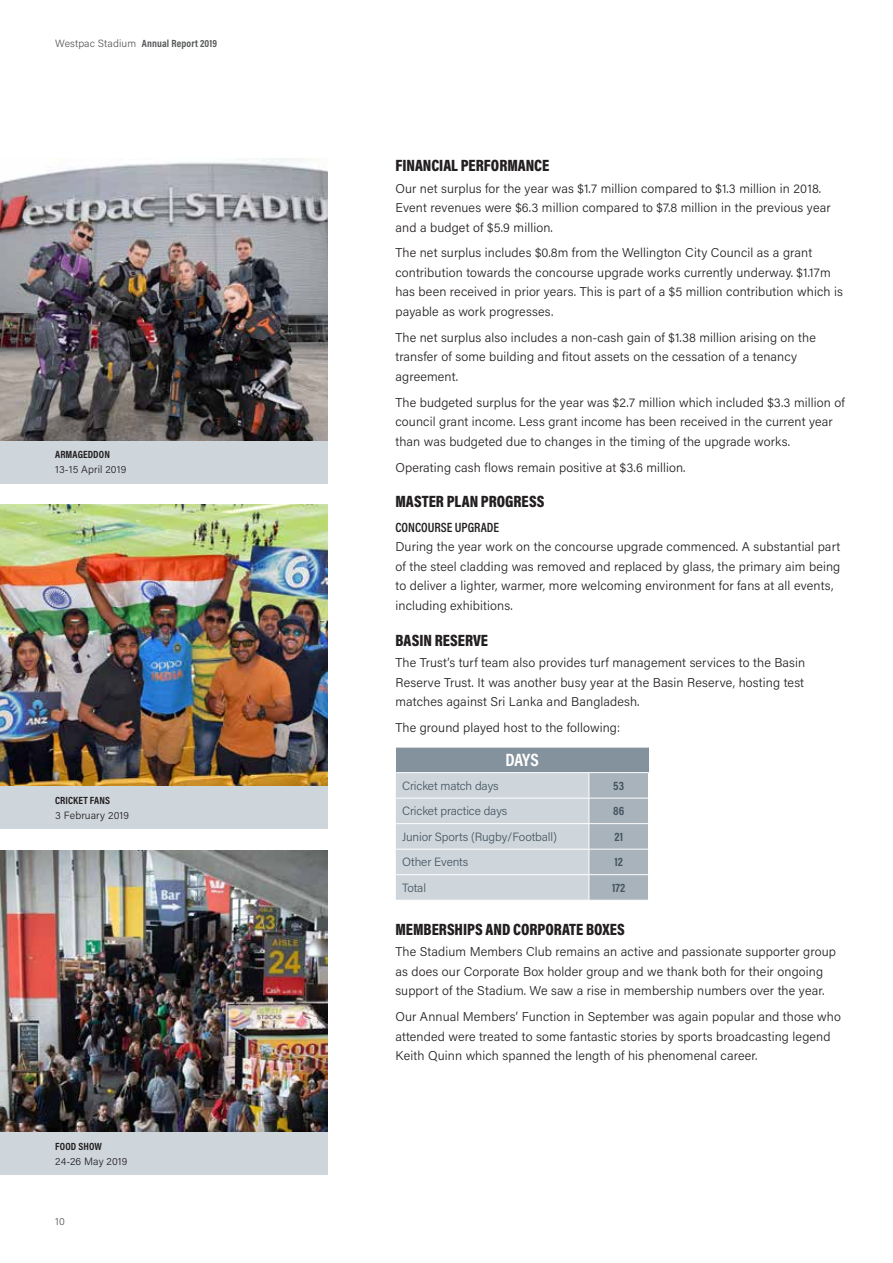
<style>
.page{position:relative;width:893px;height:1263px;background:#fff}
.page>*{position:absolute;margin:0;border:0;box-sizing:border-box;transform-origin:0 0}
.t1{font:700 18px "Acumin Pro Cond";color:#fff}
.t2{font:900 16.5px "Acumin Pro Cond";color:#231f20}
.t3{font:600 13.5px "Acumin Pro Cond";color:#231f20}
.t4{font:300 12.75px/19.5px "Acumin Pro";letter-spacing:.01em;color:#231f20}
.t5{font:300 12px "Acumin Pro";letter-spacing:-.01em;color:#455560}
.t6{font:700 12px "Acumin Pro Cond";letter-spacing:.005em;color:#455560}
.t7{font:300 10.5px "Acumin Pro";letter-spacing:.01em;color:#231f20}
.t8{font:700 10.5px "Acumin Pro Cond";letter-spacing:.01em;color:#58595b}
.t9{font:700 10.5px "Acumin Pro Cond";letter-spacing:.01em;color:#231f20}
.t10{font:300 10.5px "Acumin Pro";color:#58595b}
.s1{font-family:"Acumin Pro";font-weight:300}
</style>
<div class="page">
<div style="left:396px;top:747px;width:252px;height:26px;background:#84929d"></div>
<hr style="left:395px;top:747px;width:194px;height:1px;background:#fff">
<hr style="left:589px;top:747px;width:60px;height:1px;background:#fff">
<hr style="left:589px;top:772px;width:60px;height:1px;background:#fff">
<hr style="left:396px;top:772px;width:193px;height:1px;background:#fff">
<svg style="left:396px;top:773px;width:252px;height:127px"></svg>
<img style="left:0;top:850px;width:327px;height:282px">
<div style="left:0;top:1132px;width:327px;height:43px;background:#ced6dc"></div>
<img style="left:0;top:505px;width:327px;height:282px">
<div style="left:0;top:787px;width:327px;height:42px;background:#ced6dc"></div>
<img style="left:0;top:159px;width:327px;height:282px">
<div style="left:0;top:441px;width:327px;height:42px;background:#ced6dc"></div>
<p class="t8" style="left:55px;top:37px;width:163px"><span class="s1">Westpac Stadium</span> Annual Report 2019</p>
<p class="t9" style="left:55px;top:448px;width:56px">ARMAGEDDON</p>
<p class="t7" style="left:55px;top:463px;width:73px">13-15 April 2019</p>
<p class="t9" style="left:55px;top:794px;width:56px">CRICKET FANS</p>
<p class="t7" style="left:55px;top:808px;width:75px">3 February 2019</p>
<p class="t9" style="left:55px;top:1140px;width:48px">FOOD SHOW</p>
<p class="t7" style="left:55px;top:1154px;width:74px">24-26 May 2019</p>
<p class="t10" style="left:55px;top:1214px;width:11px">10</p>
<p class="t2" style="left:395px;top:154px;width:155px">FINANCIAL PERFORMANCE</p>
<p class="t4" style="left:395px;top:178px;width:437px">Our net surplus for the year was $1.7 million compared to $1.3 million in 2018.<br>Event revenues were $6.3 million compared to $7.8 million in the previous year and a budget of $5.9 million.</p>
<p class="t4" style="left:395px;top:243px;width:449px">The net surplus includes $0.8m from the Wellington City Council as a grant contribution towards the concourse upgrade works currently underway. $1.17m has been received in prior years. This is part of a $5 million contribution which is payable as work progresses.</p>
<p class="t4" style="left:395px;top:327px;width:422px">The net surplus also includes a non-cash gain of $1.38 million arising on the transfer of some building and fitout assets on the cessation of a tenancy agreement.</p>
<p class="t4" style="left:395px;top:392px;width:451px">The budgeted surplus for the year was $2.7 million which included $3.3 million of council grant income. Less grant income has been received in the current year than was budgeted due to changes in the timing of the upgrade works.</p>
<p class="t4" style="left:395px;top:457px;width:292px">Operating cash flows remain positive at $3.6 million.</p>
<p class="t2" style="left:395px;top:491px;width:150px">MASTER PLAN PROGRESS</p>
<p class="t3" style="left:395px;top:518px;width:105px">CONCOURSE UPGRADE</p>
<p class="t4" style="left:395px;top:537px;width:446px">During the year work on the concourse upgrade commenced. A substantial part of the steel cladding was removed and replaced by glass, the primary aim being to deliver a lighter, warmer, more welcoming environment for fans at all events, including exhibitions.</p>
<p class="t2" style="left:395px;top:629px;width:94px">BASIN RESERVE</p>
<p class="t4" style="left:395px;top:653px;width:411px;text-align:justify">The Trust’s turf team also provides turf management services to the Basin Reserve Trust. It was another busy year at the Basin Reserve, hosting test matches against Sri Lanka and Bangladesh.</p>
<p class="t4" style="left:395px;top:717px;width:226px">The ground played host to the following:</p>
<h1 class="t1" style="left:505px;top:748px;width:35px">DAYS</h1>
<p class="t5" style="left:402px;top:777px;width:98px">Cricket match days</p>
<p class="t6" style="left:613px;top:778px;width:12px">53</p>
<p class="t5" style="left:402px;top:803px;width:107px">Cricket practice days</p>
<p class="t6" style="left:613px;top:803px;width:13px">86</p>
<p class="t5" style="left:402px;top:828px;width:156px">Junior Sports (Rugby/Football)</p>
<p class="t6" style="left:614px;top:829px;width:10px">21</p>
<p class="t5" style="left:402px;top:854px;width:68px">Other Events</p>
<p class="t6" style="left:614px;top:854px;width:10px">12</p>
<p class="t5" style="left:402px;top:879px;width:25px">Total</p>
<p class="t6" style="left:612px;top:880px;width:15px">172</p>
<p class="t2" style="left:395px;top:918px;width:231px">MEMBERSHIPS AND CORPORATE BOXES</p>
<p class="t4" style="left:395px;top:941px;width:442px">The Stadium Members Club remains an active and passionate supporter group as does our Corporate Box holder group and we thank both for their ongoing support of the Stadium. We saw a rise in membership numbers over the year.</p>
<p class="t4" style="left:395px;top:1006px;width:447px">Our Annual Members’ Function in September was again popular and those who attended were treated to some fantastic stories by sports broadcasting legend<br>Keith Quinn which spanned the length of his phenomenal career.</p>
</div>
